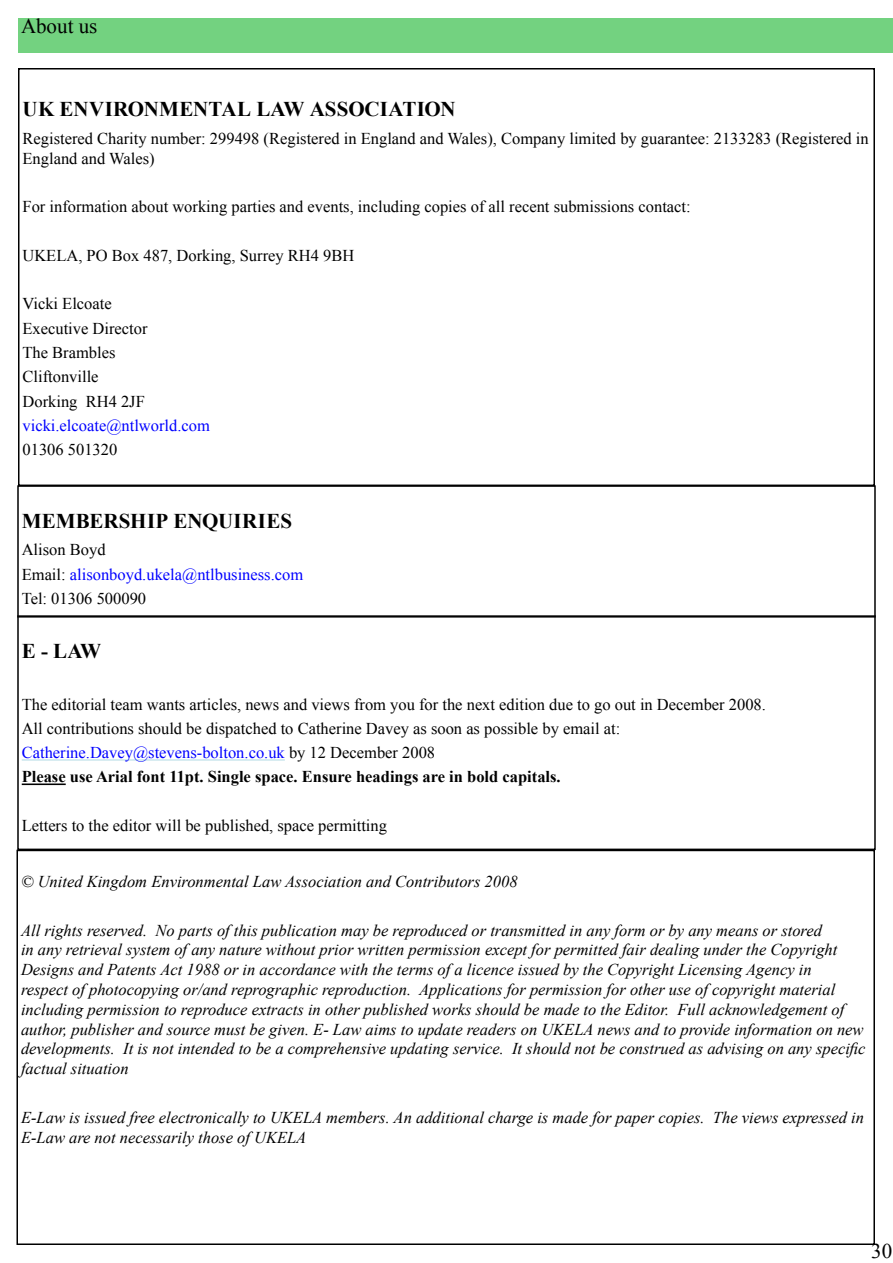
<style>
.page{position:relative;width:893px;height:1263px;background:#fff}
.page>*{position:absolute;margin:0;border:0;box-sizing:border-box;transform-origin:0 0}
.t1{font:700 21px "Times New Roman";letter-spacing:.005em;color:#000}
.t2{font:21px "Times New Roman";color:#000}
.t3{font:italic 16.5px/19.8px "Times New Roman";color:#000}
.t4{font:16.5px/24.3px "Times New Roman";color:#000}
.t5{font:16.5px/24.3px "Times New Roman";color:#00f}
.s1{color:#000}
.s2{color:#00f}
.s3{font-weight:700}
</style>
<div class="page">
<div style="left:18px;top:18px;width:875px;height:34px;background:#73d280"></div>
<div style="left:16px;top:850px;width:859px;height:395px;border:2px solid #000"></div>
<div style="left:17px;top:485px;width:859px;height:133px;border:2px solid #000"></div>
<hr style="left:22px;top:759px;width:263px;height:1px;background:#afd8e3">
<hr style="left:22px;top:783px;width:44px;height:2px;background:#000">
<div style="left:17px;top:615px;width:859px;height:235px;border:2px solid #000"></div>
<p class="t2" style="left:21px;top:11px;width:78px">About us</p>
<p class="t1" style="left:22px;top:95px;width:435px">UK ENVIRONMENTAL LAW ASSOCIATION</p>
<p class="t4" style="left:22px;top:128px;width:848px;line-height:19.8px">Registered Charity number: 299498 (Registered in England and Wales), Company limited by guarantee: 2133283 (Registered in<br>England and Wales)</p>
<p class="t4" style="left:22px;top:194px;width:670px">For information about working parties and events, including copies of all recent submissions contact:</p>
<p class="t4" style="left:22px;top:243px;width:333px">UKELA, PO Box 487, Dorking, Surrey RH4 9BH</p>
<p class="t4" style="left:22px;top:291px;width:127px">Vicki Elcoate<br>Executive Director<br>The Brambles<br>Cliftonville<br>Dorking RH4 2JF</p>
<p class="t5" style="left:22px;top:413px;width:189px">vicki.elcoate@ntlworld.com</p>
<p class="t4" style="left:22px;top:437px;width:96px">01306 501320</p>
<p class="t1" style="left:22px;top:506px;width:272px">MEMBERSHIP ENQUIRIES</p>
<p class="t5" style="left:22px;top:537px;width:283px"><span class="s1">Alison Boyd<br>Email:</span> alisonboyd.ukela@ntlbusiness.com<br><span class="s1">Tel: 01306 500090</span></p>
<p class="t1" style="left:22px;top:636px;width:81px">E - LAW</p>
<p class="t4" style="left:22px;top:692px;width:746px">The editorial team wants articles, news and views from you for the next edition due to go out in December 2008.<br>All contributions should be dispatched to Catherine Davey as soon as possible by email at:<br><span class="s2">Catherine.Davey@stevens-bolton.co.uk</span> by 12 December 2008<br><span class="s3">Please use Arial font 11pt. Single space. Ensure headings are in bold capitals.</span></p>
<p class="t4" style="left:22px;top:813px;width:367px">Letters to the editor will be published, space permitting</p>
<p class="t3" style="left:21px;top:871px;width:498px">© United Kingdom Environmental Law Association and Contributors 2008</p>
<p class="t3" style="left:21px;top:920px;width:846px">All rights reserved. No parts of this publication may be reproduced or transmitted in any form or by any means or stored<br>in any retrieval system of any nature without prior written permission except for permitted fair dealing under the Copyright Designs and Patents Act 1988 or in accordance with the terms of a licence issued by the Copyright Licensing Agency in<br>respect of photocopying or/and reprographic reproduction. Applications for permission for other use of copyright material including permission to reproduce extracts in other published works should be made to the Editor. Full acknowledgement of author, publisher and source must be given. E- Law aims to update readers on UKELA news and to provide information on new developments. It is not intended to be a comprehensive updating service. It should not be construed as advising on any specific factual situation</p>
<p class="t3" style="left:21px;top:1107px;width:844px">E-Law is issued free electronically to UKELA members. An additional charge is made for paper copies. The views expressed in<br>E-Law are not necessarily those of UKELA</p>
<p class="t2" style="left:871px;top:1236px;width:22px">30</p>
</div>
